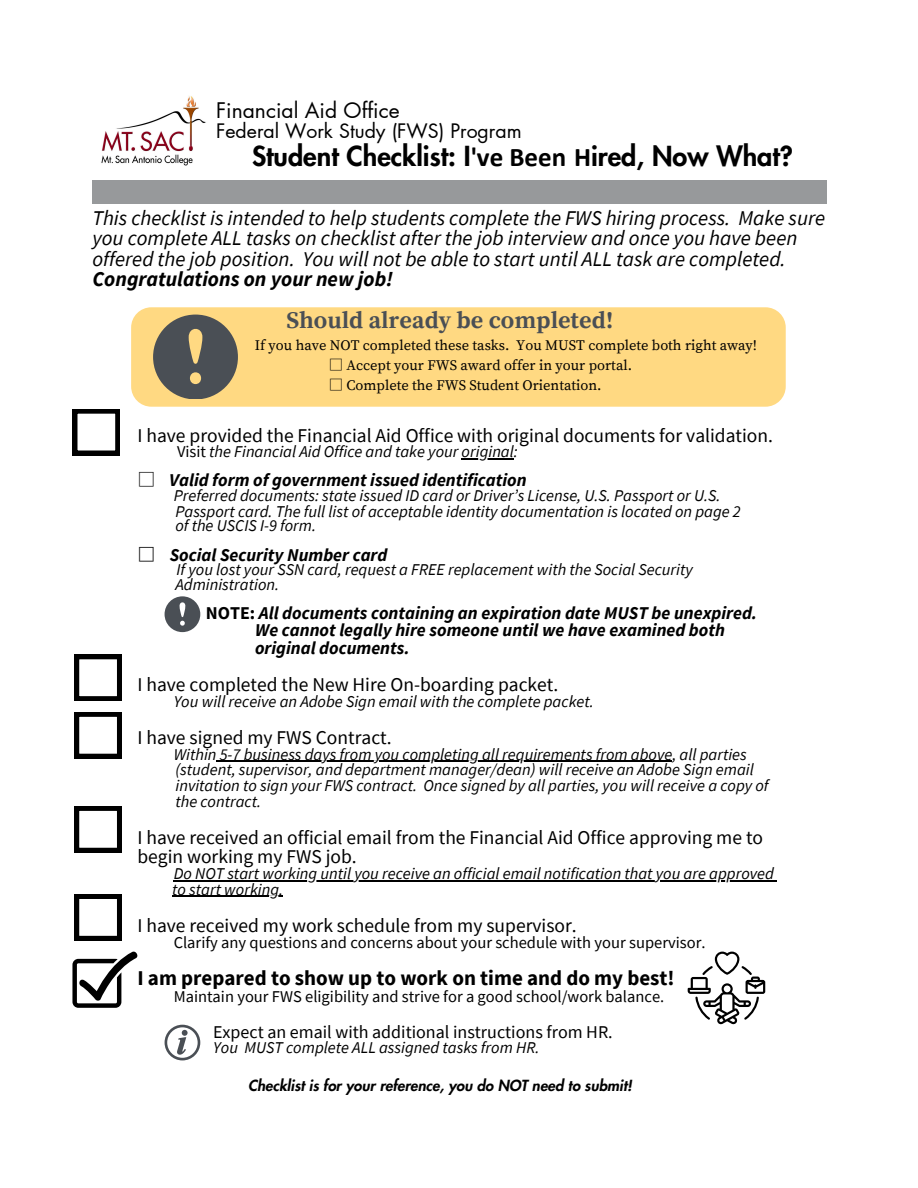
<style>
.page{position:relative;width:918px;height:1188px;background:#fff}
.page>*{position:absolute;margin:0;border:0;box-sizing:border-box;transform-origin:0 0}
.t1{font:800 27px "Futura LT Pro";color:#000}
.t2{font:700 23.85px "Source Serif Pro";color:#4a4f55}
.t3{font:italic 21px/20.2px "Source Sans Pro";color:#000}
.t4{font:700 21px "Source Sans Pro";color:#000}
.t5{font:21px "Futura LT Pro";color:#000}
.t6{font:19.5px/19.2px "Source Sans Pro";color:#000}
.t7{font:19.5px "Futura LT Pro";color:#000}
.t8{font:italic 700 18px/17.4px "Source Sans Pro";color:#000}
.t9{font:18px "Source Sans Pro";color:#000}
.t10{font:italic 16.5px/15.8px "Source Sans Pro";color:#000}
.t11{font:16.5px "Source Sans Pro";color:#000}
.t12{font:italic 800 15px "Futura LT Pro";color:#000}
.t13{font:14.4px "Source Serif Pro";color:#000}
.s1{font-family:"Calibri";font-weight:700}
.s2{font-weight:700}
.s3{font-family:"Noto Sans CJ Ksc"}
.s4{font-style:normal}
.s5{font-family:"Noto Sans CJ Ksc";font-weight:400;font-style:normal}
.s6{font-family:"Noto Sans CJ Ksc";font-style:normal}
</style>
<div class="page">
<img style="left:101px;top:96px;width:105px;height:70px">
<div style="left:92px;top:180px;width:735px;height:24px;background:#97999b"></div>
<div style="left:131px;top:307px;width:655px;height:100px;background:#ffd982;border-radius:20px"></div>
<svg style="left:153px;top:315px;width:84px;height:84px"></svg>
<hr style="left:462px;top:458px;width:52px;height:1px;background:#000">
<hr style="left:217px;top:761px;width:455px;height:1px;background:#000">
<hr style="left:174px;top:880px;width:600px;height:1px;background:#000">
<hr style="left:172px;top:896px;width:111px;height:1px;background:#000">
<svg style="left:165px;top:596px;width:35px;height:36px"></svg>
<svg style="left:165px;top:1025px;width:35px;height:35px"></svg>
<svg style="left:73px;top:409px;width:47px;height:46px"></svg>
<svg style="left:75px;top:655px;width:46px;height:46px"></svg>
<svg style="left:75px;top:712px;width:46px;height:46px"></svg>
<svg style="left:75px;top:806px;width:46px;height:46px"></svg>
<svg style="left:75px;top:894px;width:46px;height:46px"></svg>
<svg style="left:72px;top:952px;width:65px;height:56px"></svg>
<svg style="left:688px;top:952px;width:77px;height:73px"></svg>
<p class="t5" style="left:216px;top:100px;width:185px">Financial Aid Office</p>
<p class="t7" style="left:216px;top:122px;width:307px">Federal Work Study (FWS) Program</p>
<h1 class="t1" style="left:252px;top:144px;width:543px">Student Checklist: I<span class="s1">'ve Been H</span>ired, Now What?</h1>
<p class="t3" style="left:92px;top:207px;width:735px">This checklist is intended to help students complete the FWS hiring process. Make sure you complete ALL tasks on checklist after the job interview and once you have been offered the job position. You will not be able to start until ALL task are completed.<br><span class="s2">Congratulations on your new job!</span></p>
<h2 class="t2" style="left:286px;top:306px;width:329px">Should already be completed!</h2>
<p class="t13" style="left:255px;top:337px;width:504px">If you have NOT completed these tasks. You MUST complete both right away!</p>
<p class="t13" style="left:329px;top:357px;width:305px"><span class="s3">□</span> Accept your FWS award offer in your portal.</p>
<p class="t13" style="left:329px;top:376px;width:274px"><span class="s3">□</span> Complete the FWS Student Orientation.</p>
<p class="t6" style="left:137px;top:426px;width:637px">I have provided the Financial Aid Office with original documents for validation.</p>
<p class="t10" style="left:177px;top:443px;width:342px"><span class="s4">Visit</span> the Financial Aid Office and take your original:</p>
<p class="t8" style="left:137px;top:471px;width:391px"><span class="s5">□</span> Valid form of government issued identification</p>
<p class="t10" style="left:174px;top:487px;width:569px;line-height:15.1px">Preferred documents: state issued ID card or Driver’s License, U.S. Passport or U.S.<br>Passport card. The full list of acceptable identity documentation is located on page 2 of the USCIS I-9 form.</p>
<p class="t8" style="left:137px;top:545px;width:251px"><span class="s6">□</span> Social Security Number card</p>
<p class="t10" style="left:175px;top:562px;width:519px;line-height:14.7px">If you lost your SSN card, request a FREE replacement with the Social Security<br>Administration.</p>
<p class="t8" style="left:255px;top:604px;width:504px;text-indent:-49px"><span class="s4">NOTE:</span> All documents containing an expiration date MUST be unexpired.<br>We cannot legally hire someone until we have examined both original documents.</p>
<p class="t6" style="left:137px;top:675px;width:422px">I have completed the New Hire On-boarding packet.</p>
<p class="t10" style="left:174px;top:693px;width:422px">You will receive an Adobe Sign email with the complete packet.</p>
<p class="t6" style="left:137px;top:727px;width:256px">I have signed my FWS Contract.</p>
<p class="t10" style="left:174px;top:746px;width:596px">Within 5-7 business days from you completing all requirements from above, all parties (student, supervisor, and department manager/dean) will receive an Adobe Sign email invitation to sign your FWS contract. Once signed by all parties, you will receive a copy of the contract.</p>
<p class="t6" style="left:137px;top:828px;width:627px">I have received an official email from the Financial Aid Office approving me to begin working my FWS job.</p>
<p class="t10" style="left:172px;top:865px;width:603px">Do NOT start working until you receive an official email notification that you are approved to start working.</p>
<p class="t6" style="left:137px;top:915px;width:441px">I have received my work schedule from my supervisor.</p>
<p class="t11" style="left:174px;top:931px;width:533px">Clarify any questions and concerns about your schedule with your supervisor.</p>
<p class="t4" style="left:137px;top:964px;width:539px">I am prepared to show up to work on time and do my best!</p>
<p class="t11" style="left:174px;top:985px;width:492px">Maintain your FWS eligibility and strive for a good school/work balance.</p>
<p class="t9" style="left:213px;top:1020px;width:401px">Expect an email with additional instructions from HR.</p>
<p class="t10" style="left:213px;top:1040px;width:328px">You MUST complete ALL assigned tasks from HR.</p>
<p class="t12" style="left:248px;top:1079px;width:385px">Checklist is for your reference, you do NOT need to submit!</p>
</div>
